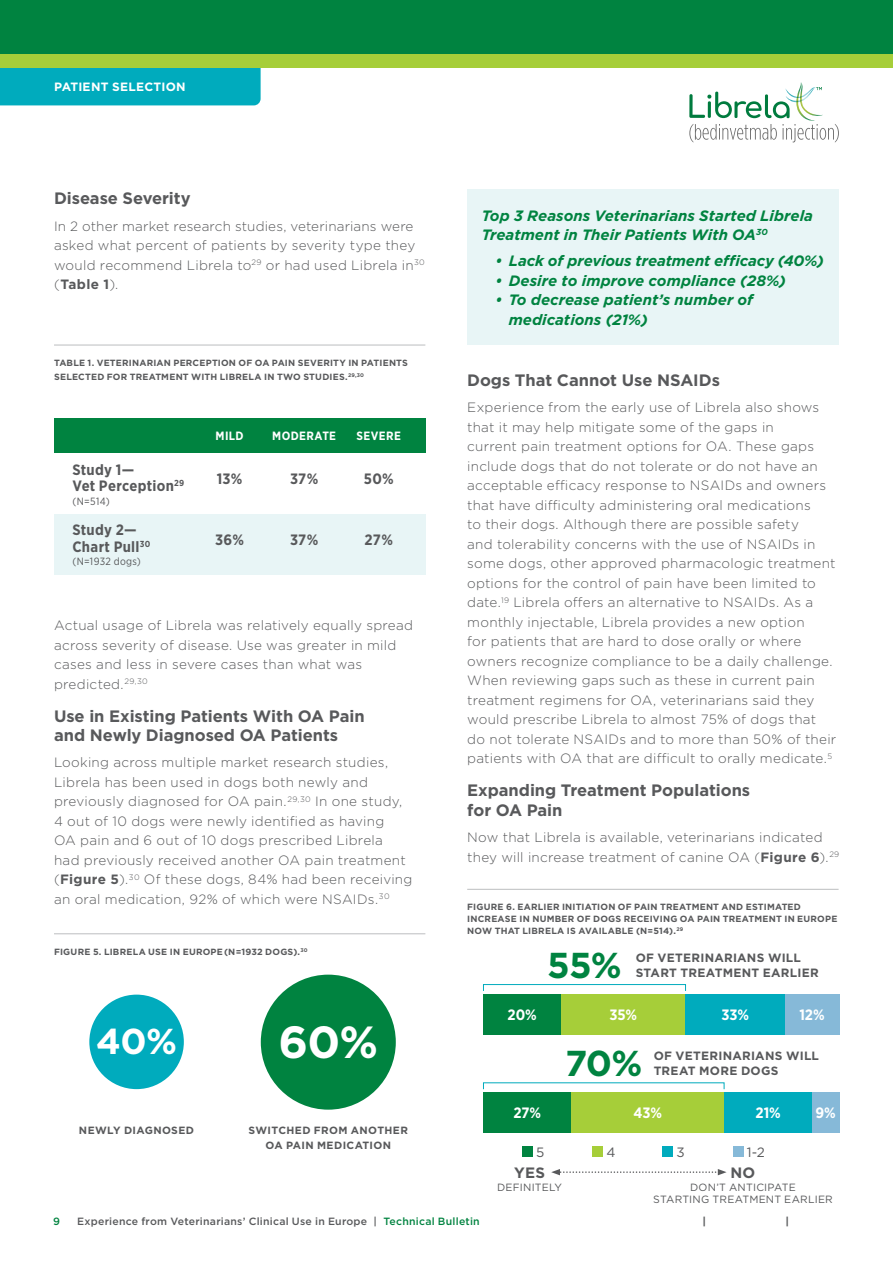
<style>
.page{position:relative;width:893px;height:1263px;background:#fff}
.page>*{position:absolute;margin:0;border:0;box-sizing:border-box;transform-origin:0 0}
.t1{font:700 45px "Gotham";color:#fff}
.t2{font:700 36px "Gotham";color:#008340}
.t3{font:700 36px "Gotham";color:#fff}
.t4{font:700 16.5px/19.5px "Gotham";letter-spacing:-.005em;color:#58595b}
.t5{font:italic 700 15px/19.5px "Gotham";color:#008340}
.t6{font:700 15px/16.5px "Gotham Narrow";letter-spacing:.02em;color:#58595b}
.t7{font:700 15px "Gotham Narrow";letter-spacing:-.005em;color:#fff}
.t8{font:700 15px "Gotham Narrow";color:#58595b}
.t9{font:700 15px "Gotham";color:#58595b}
.t10{font:300 13.5px/19.5px "Gotham";letter-spacing:.02em;color:#58595b}
.t11{font:13.5px "Gotham";color:#58595b}
.t12{font:700 12px "Gotham";letter-spacing:.02em;color:#58595b}
.t13{font:700 12px "Gotham Narrow";letter-spacing:.03em;color:#fff}
.t14{font:700 12px "Gotham";letter-spacing:.02em;color:#fff}
.t15{font:500 10.5px "Gotham";letter-spacing:.02em;color:#58595b}
.t16{font:700 10.5px/15px "Gotham";letter-spacing:.035em;color:#58595b;text-align:center}
.t17{font:10.5px/12px "Gotham";letter-spacing:.015em;color:#58595b;text-align:center}
.t18{font:10.5px "Gotham Narrow";letter-spacing:.03em;color:#58595b}
.t19{font:500 10.5px "Gotham";color:#008340}
.t20{font:700 9px/12px "Gotham";letter-spacing:.02em;color:#58595b}
.s1{font-weight:700}
.s2{color:#008340}
</style>
<div class="page">
<div style="left:0;top:68px;width:261px;height:37px;background:#00abbd"></div>
<div style="left:0;top:0;width:893px;height:54px;background:#008340"></div>
<div style="left:0;top:54px;width:893px;height:14px;background:#a6ce39"></div>
<svg style="left:689px;top:82px;width:150px;height:61px"></svg>
<div style="left:467px;top:189px;width:372px;height:155px;background:#e8f5f6"></div>
<hr style="left:54px;top:345px;width:371px;height:1px;background:#bcbec0">
<hr style="left:467px;top:889px;width:372px;height:1px;background:#bcbec0">
<div style="left:54px;top:419px;width:372px;height:34px;background:#008340"></div>
<div style="left:54px;top:514px;width:372px;height:61px;background:#e8f5f6"></div>
<div style="left:483px;top:984px;width:203px;height:7px;border:1px solid #00abbd"></div>
<div style="left:483px;top:994px;width:78px;height:40px;background:#008340"></div>
<div style="left:561px;top:994px;width:125px;height:40px;background:#a6ce39"></div>
<div style="left:686px;top:994px;width:99px;height:40px;background:#00abbd"></div>
<div style="left:785px;top:994px;width:54px;height:40px;background:#86b9d8"></div>
<div style="left:483px;top:1092px;width:88px;height:41px;background:#008340"></div>
<div style="left:571px;top:1092px;width:153px;height:41px;background:#a6ce39"></div>
<div style="left:724px;top:1092px;width:88px;height:41px;background:#00abbd"></div>
<div style="left:812px;top:1092px;width:27px;height:41px;background:#86b9d8"></div>
<hr style="left:54px;top:933px;width:371px;height:1px;background:#bcbec0">
<div style="left:261px;top:975px;width:135px;height:135px;background:#008340;border-radius:50%"></div>
<div style="left:89px;top:994px;width:95px;height:95px;background:#00abbd;border-radius:50%"></div>
<svg style="left:551px;top:1169px;width:176px;height:6px"></svg>
<div style="left:522px;top:1146px;width:11px;height:10px;background:#008340"></div>
<div style="left:592px;top:1146px;width:11px;height:10px;background:#a6ce39"></div>
<div style="left:662px;top:1146px;width:11px;height:10px;background:#00abbd"></div>
<div style="left:733px;top:1146px;width:10px;height:10px;background:#86b9d8"></div>
<p class="t14" style="left:54px;top:80px;width:133px">PATIENT SELECTION</p>
<p class="t4" style="left:54px;top:188px;width:138px">Disease Severity</p>
<p class="t10" style="left:54px;top:216px;width:372px">In 2 other market research studies, veterinarians were asked what percent of patients by severity type they would recommend Librela to<sup>29</sup> or had used Librela in<sup>30 </sup>(<span class="s1">Table 1</span>).</p>
<p class="t5" style="left:482px;top:205px;width:333px">Top 3 Reasons Veterinarians Started Librela<br>Treatment in Their Patients With OA<sup>30</sup></p>
<p class="t5" style="left:495px;top:251px;width:330px">• Lack of previous treatment efficacy (40%)</p>
<p class="t5" style="left:495px;top:271px;width:292px">• Desire to improve compliance (28%)</p>
<p class="t5" style="left:509px;top:290px;width:246px;text-indent:-14px">• To decrease patient’s number of medications (21%)</p>
<p class="t20" style="left:54px;top:356px;width:355px;line-height:13.5px">TABLE 1. VETERINARIAN PERCEPTION OF OA PAIN SEVERITY IN PATIENTS<br>SELECTED FOR TREATMENT WITH LIBRELA IN TWO STUDIES.<sup>29,30</sup></p>
<p class="t6" style="left:72px;top:461px;width:113px">Study 1—<br>Vet Perception<sup>29</sup></p>
<p class="t18" style="left:72px;top:494px;width:39px">(N=514)</p>
<p class="t6" style="left:72px;top:522px;width:79px">Study 2—<br>Chart Pull<sup>30</sup></p>
<p class="t18" style="left:72px;top:555px;width:70px">(N=1932 dogs)</p>
<p class="t13" style="left:216px;top:428px;width:30px">MILD</p>
<p class="t13" style="left:272px;top:428px;width:65px">MODERATE</p>
<p class="t13" style="left:357px;top:428px;width:46px">SEVERE</p>
<p class="t8" style="left:217px;top:469px;width:27px">13%</p>
<p class="t6" style="left:290px;top:471px;width:30px">37%</p>
<p class="t6" style="left:364px;top:471px;width:31px">50%</p>
<p class="t8" style="left:215px;top:530px;width:30px">36%</p>
<p class="t6" style="left:290px;top:531px;width:30px">37%</p>
<p class="t6" style="left:365px;top:531px;width:30px">27%</p>
<p class="t10" style="left:54px;top:615px;width:361px">Actual usage of Librela was relatively equally spread across severity of disease. Use was greater in mild cases and less in severe cases than what was predicted.<sup>29,30</sup></p>
<p class="t4" style="left:54px;top:705px;width:312px">Use in Existing Patients With OA Pain and Newly Diagnosed OA Patients</p>
<p class="t10" style="left:54px;top:752px;width:360px">Looking across multiple market research studies, Librela has been used in dogs both newly and previously diagnosed for OA pain.<sup>29,30</sup> In one study, 4 out of 10 dogs were newly identified as having<br>OA pain and 6 out of 10 dogs prescribed Librela<br>had previously received another OA pain treatment (<span class="s1">Figure 5</span>).<sup>30</sup> Of these dogs, 84% had been receiving an oral medication, 92% of which were NSAIDs.<sup>30</sup></p>
<p class="t20" style="left:54px;top:945px;width:255px">FIGURE 5. LIBRELA USE IN EUROPE(N=1932 DOGS).<sup>30</sup></p>
<h2 class="t3" style="left:96px;top:1021px;width:82px">40%</h2>
<h1 class="t1" style="left:279px;top:1016px;width:101px">60%</h1>
<p class="t16" style="left:79px;top:1122px;width:117px">NEWLY DIAGNOSED</p>
<p class="t16" style="left:249px;top:1122px;width:161px">SWITCHED FROM ANOTHER<br>OA PAIN MEDICATION</p>
<p class="t4" style="left:467px;top:370px;width:254px">Dogs That Cannot Use NSAIDs</p>
<p class="t10" style="left:467px;top:397px;width:371px">Experience from the early use of Librela also shows that it may help mitigate some of the gaps in<br>current pain treatment options for OA. These gaps include dogs that do not tolerate or do not have an acceptable efficacy response to NSAIDs and owners that have difficulty administering oral medications<br>to their dogs. Although there are possible safety<br>and tolerability concerns with the use of NSAIDs in some dogs, other approved pharmacologic treatment options for the control of pain have been limited to date.<sup>19</sup> Librela offers an alternative to NSAIDs. As a monthly injectable, Librela provides a new option<br>for patients that are hard to dose orally or where owners recognize compliance to be a daily challenge.<br>When reviewing gaps such as these in current pain treatment regimens for OA, veterinarians said they would prescribe Librela to almost 75% of dogs that do not tolerate NSAIDs and to more than 50% of their patients with OA that are difficult to orally medicate.<sup>5</sup></p>
<p class="t4" style="left:467px;top:780px;width:285px">Expanding Treatment Populations for OA Pain</p>
<p class="t10" style="left:467px;top:827px;width:373px">Now that Librela is available, veterinarians indicated they will increase treatment of canine OA (<span class="s1">Figure 6</span>).<sup>29</sup></p>
<p class="t20" style="left:467px;top:901px;width:372px">FIGURE 6. EARLIER INITIATION OF PAIN TREATMENT AND ESTIMATED<br>INCREASE IN NUMBER OF DOGS RECEIVING OA PAIN TREATMENT IN EUROPE<br>NOW THAT LIBRELA IS AVAILABLE (N=514).<sup>29</sup></p>
<h2 class="t2" style="left:547px;top:944px;width:76px">55%</h2>
<p class="t12" style="left:636px;top:950px;width:167px">OF VETERINARIANS WILL</p>
<p class="t12" style="left:636px;top:965px;width:185px">START TREATMENT EARLIER</p>
<p class="t7" style="left:508px;top:1005px;width:31px">20%</p>
<p class="t7" style="left:610px;top:1005px;width:29px">35%</p>
<p class="t7" style="left:721px;top:1005px;width:29px">33%</p>
<p class="t7" style="left:799px;top:1005px;width:27px">12%</p>
<p class="t12" style="left:654px;top:1049px;width:167px">OF VETERINARIANS WILL</p>
<h2 class="t2" style="left:565px;top:1043px;width:79px">70%</h2>
<p class="t12" style="left:654px;top:1064px;width:126px">TREAT MORE DOGS</p>
<p class="t7" style="left:513px;top:1103px;width:29px">27%</p>
<p class="t7" style="left:633px;top:1103px;width:30px">43%</p>
<p class="t7" style="left:755px;top:1103px;width:27px">21%</p>
<p class="t7" style="left:815px;top:1103px;width:22px">9%</p>
<p class="t11" style="left:536px;top:1143px;width:10px">5</p>
<p class="t11" style="left:606px;top:1143px;width:11px">4</p>
<p class="t11" style="left:676px;top:1143px;width:10px">3</p>
<p class="t11" style="left:747px;top:1143px;width:20px">1-2</p>
<p class="t9" style="left:514px;top:1163px;width:32px">YES</p>
<p class="t17" style="left:497px;top:1181px;width:66px">DEFINITELY</p>
<p class="t9" style="left:731px;top:1163px;width:26px">NO</p>
<p class="t17" style="left:653px;top:1181px;width:181px">DON’T ANTICIPATE<br>STARTING TREATMENT EARLIER</p>
<p class="t19" style="left:53px;top:1215px;width:8px">9</p>
<p class="t15" style="left:77px;top:1215px;width:404px">Experience from Veterinarians’ Clinical Use in Europe | <span class="s2">Technical Bulletin</span></p>
<p class="t16" style="left:703px;top:1214px;width:5px">|</p>
<p class="t16" style="left:785px;top:1214px;width:5px">|</p>
</div>
